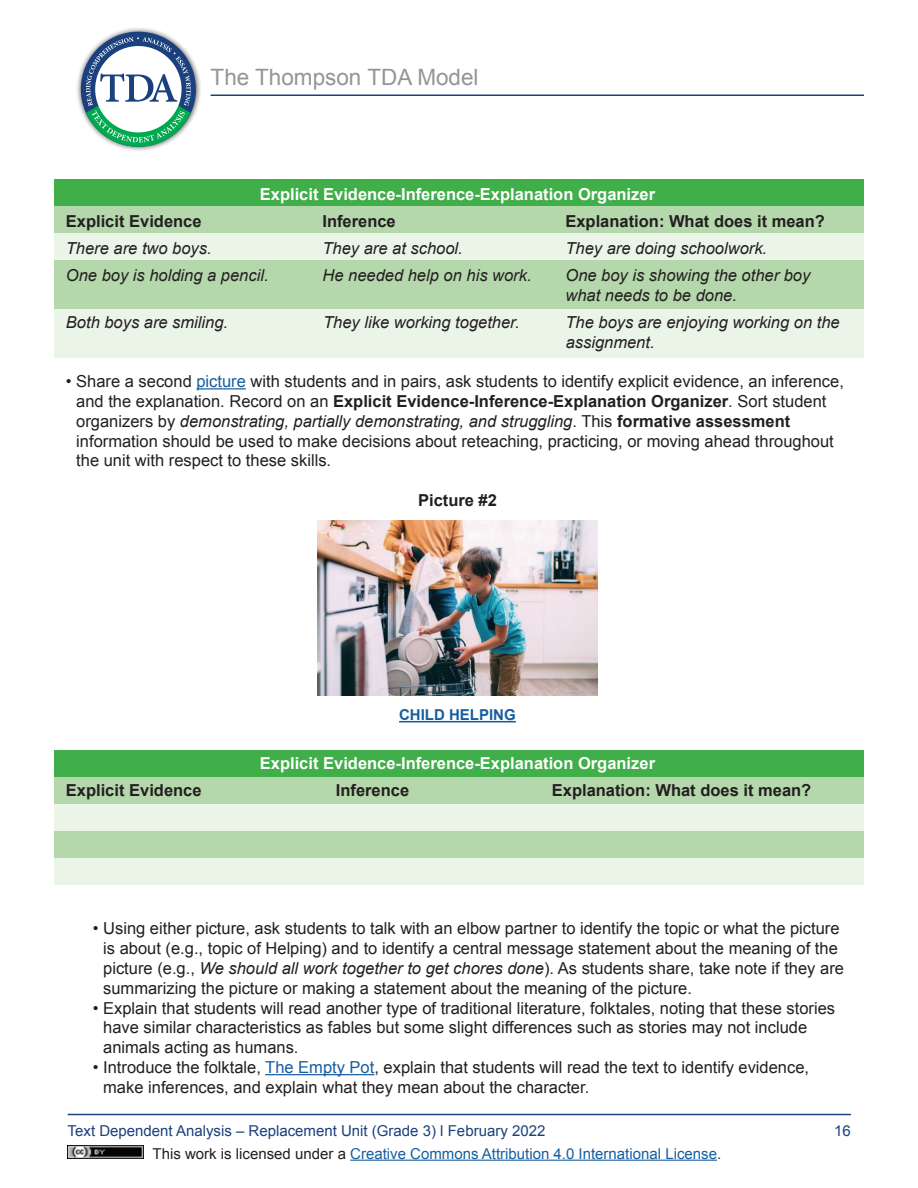
<style>
.page{position:relative;width:918px;height:1188px;background:#fff}
.page>*{position:absolute;margin:0;border:0;box-sizing:border-box;transform-origin:0 0}
.t1{font:22.5px "Arial";color:#939598}
.t2{font:16.5px/19.8px "Arial";color:#231f20}
.t3{font:italic 16.5px/19.8px "Arial";color:#231f20}
.t4{font:700 16.5px "Arial";color:#231f20}
.t5{font:700 16.5px "Arial";color:#fff}
.t6{font:15px "Arial";color:#175d9e}
.t7{font:15px "Arial";color:#1a417e}
.t8{font:700 15px "Arial";color:#175d9e}
.s1{color:#175d9e}
.s2{font-weight:700}
.s3{font-style:italic}
.s4{color:#231f20}
</style>
<div class="page">
<hr style="left:68px;top:1114px;width:783px;height:1px;background:#1a417e">
<img style="left:68px;top:1145px;width:75px;height:14px">
<hr style="left:350px;top:1160px;width:367px;height:1px;background:#175d9e">
<div style="left:75px;top:26px;width:126px;height:127px;background:#231f20;opacity:.8"></div>
<div style="left:81px;top:32px;width:115px;height:115px;background:#1a417e;border-radius:50%"></div>
<svg style="left:83px;top:37px;width:110px;height:110px"></svg>
<hr style="left:211px;top:95px;width:653px;height:1px;background:#1a417e">
<div style="left:54px;top:260px;width:810px;height:49px;background:#b5d7ac"></div>
<div style="left:54px;top:777px;width:810px;height:27px;background:#b5d7ac"></div>
<div style="left:54px;top:804px;width:810px;height:27px;background:#eaf4e7"></div>
<div style="left:54px;top:858px;width:810px;height:27px;background:#eaf4e7"></div>
<div style="left:54px;top:206px;width:810px;height:27px;background:#b5d7ac"></div>
<div style="left:54px;top:309px;width:810px;height:48px;background:#eaf4e7"></div>
<div style="left:54px;top:233px;width:810px;height:27px;background:#eaf4e7"></div>
<hr style="left:196px;top:388px;width:50px;height:1px;background:#175d9e">
<hr style="left:399px;top:721px;width:117px;height:2px;background:#175d9e">
<hr style="left:265px;top:1074px;width:109px;height:1px;background:#175d9e">
<div style="left:54px;top:179px;width:810px;height:27px;background:#40ae49"></div>
<img style="left:318px;top:521px;width:279px;height:175px">
<div style="left:54px;top:750px;width:810px;height:27px;background:#40ae49"></div>
<div style="left:54px;top:831px;width:810px;height:27px;background:#b5d7ac"></div>
<h1 class="t1" style="left:211px;top:62px;width:270px">The Thompson TDA Model</h1>
<p class="t5" style="left:260px;top:183px;width:397px">Explicit Evidence-Inference-Explanation Organizer</p>
<p class="t4" style="left:66px;top:210px;width:137px">Explicit Evidence</p>
<p class="t4" style="left:322px;top:210px;width:75px">Inference</p>
<p class="t4" style="left:565px;top:210px;width:261px">Explanation: What does it mean?</p>
<p class="t3" style="left:66px;top:238px;width:147px">There are two boys.</p>
<p class="t3" style="left:322px;top:238px;width:142px">They are at school.</p>
<p class="t3" style="left:566px;top:238px;width:203px">They are doing schoolwork.</p>
<p class="t3" style="left:66px;top:265px;width:204px">One boy is holding a pencil.</p>
<p class="t3" style="left:323px;top:265px;width:211px">He needed help on his work.</p>
<p class="t3" style="left:565px;top:265px;width:246px">One boy is showing the other boy what needs to be done.</p>
<p class="t3" style="left:66px;top:312px;width:164px">Both boys are smiling.</p>
<p class="t3" style="left:323px;top:312px;width:198px">They like working together.</p>
<p class="t3" style="left:566px;top:312px;width:276px">The boys are enjoying working on the assignment.</p>
<p class="t2" style="left:76px;top:372px;width:769px;text-indent:-10px">• Share a second <span class="s1">picture</span> with students and in pairs, ask students to identify explicit evidence, an inference, and the explanation. Record on an <span class="s2">Explicit Evidence-Inference-Explanation Organizer</span>. Sort student organizers by <span class="s3">demonstrating, partially demonstrating, and struggling</span>. This <span class="s2">formative assessment </span>information should be used to make decisions about reteaching, practicing, or moving ahead throughout the unit with respect to these skills.</p>
<p class="t4" style="left:418px;top:489px;width:80px">Picture #2</p>
<p class="t8" style="left:399px;top:705px;width:118px">CHILD HELPING</p>
<p class="t5" style="left:260px;top:752px;width:397px">Explicit Evidence-Inference-Explanation Organizer</p>
<p class="t4" style="left:66px;top:779px;width:137px">Explicit Evidence</p>
<p class="t4" style="left:336px;top:779px;width:75px">Inference</p>
<p class="t4" style="left:552px;top:779px;width:261px">Explanation: What does it mean?</p>
<p class="t2" style="left:103px;top:919px;width:742px;text-indent:-10px">• Using either picture, ask students to talk with an elbow partner to identify the topic or what the picture is about (e.g., topic of Helping) and to identify a central message statement about the meaning of the picture (e.g., <span class="s3">We should all work together to get chores done</span>). As students share, take note if they are summarizing the picture or making a statement about the meaning of the picture.</p>
<p class="t2" style="left:103px;top:998px;width:733px;text-indent:-10px">• Explain that students will read another type of traditional literature, folktales, noting that these stories have similar characteristics as fables but some slight differences such as stories may not include animals acting as humans.</p>
<p class="t2" style="left:103px;top:1057px;width:707px;text-indent:-10px">• Introduce the folktale, <span class="s1">The Empty Pot</span>, explain that students will read the text to identify evidence, make inferences, and explain what they mean about the character.</p>
<p class="t7" style="left:68px;top:1121px;width:479px">Text Dependent Analysis – Replacement Unit (Grade 3) l February 2022</p>
<p class="t7" style="left:834px;top:1121px;width:18px">16</p>
<p class="t6" style="left:153px;top:1144px;width:570px"><span class="s4">This work is licensed under a</span> Creative Commons Attribution 4.0 International License<span class="s4">.</span></p>
</div>
